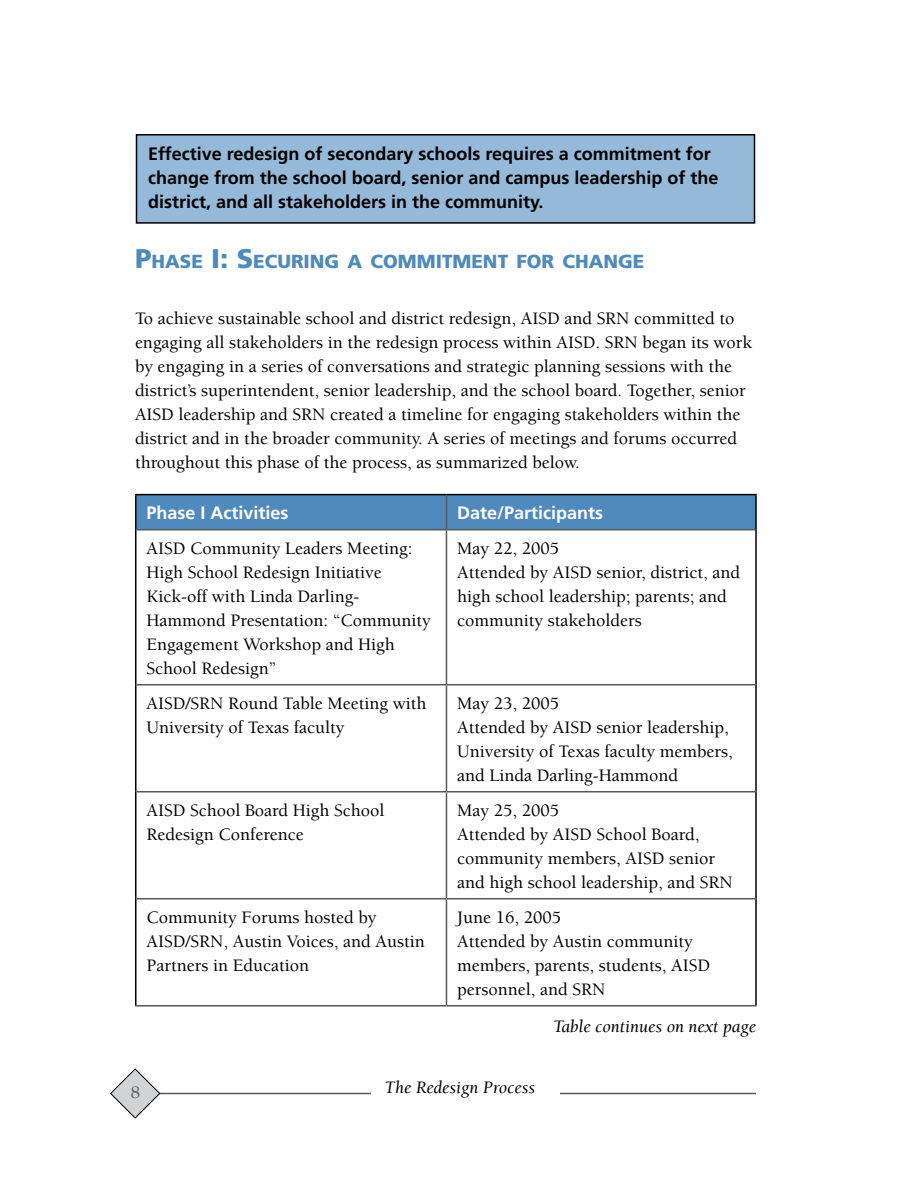
<style>
.page{position:relative;width:918px;height:1188px;background:#fff}
.page>*{position:absolute;margin:0;border:0;box-sizing:border-box;transform-origin:0 0}
.t1{font:900 18.9px "Frutiger LT Std";color:#4e8abe}
.t2{font:500 18px/24px "Berkeley";color:#000}
.t3{font:700 18px/24px "Frutiger LT Std";color:#000}
.t4{font:italic 18px "Berkeley";color:#000}
.t5{font:700 18px "Frutiger LT Std";color:#fff}
.t6{font:500 18px "Berkeley";color:#58595b}
.s1{font-size:27px}
</style>
<div class="page">
<hr style="left:154px;top:1093px;width:602px;height:1px;background:#58595b">
<svg style="left:110px;top:1068px;width:50px;height:51px"></svg>
<div style="left:371px;top:1076px;width:189px;height:31px;background:#fff"></div>
<div style="left:136px;top:495px;width:619px;height:34px;background:#4e8abe"></div>
<hr style="left:135px;top:494px;width:311px;height:1px;background:#000">
<hr style="left:135px;top:495px;width:1px;height:35px;background:#000">
<hr style="left:446px;top:494px;width:311px;height:1px;background:#000">
<hr style="left:755px;top:495px;width:2px;height:35px;background:#000">
<hr style="left:135px;top:530px;width:1px;height:155px;background:#000">
<hr style="left:755px;top:530px;width:2px;height:155px;background:#000">
<hr style="left:135px;top:685px;width:1px;height:107px;background:#000">
<hr style="left:755px;top:685px;width:2px;height:107px;background:#000">
<hr style="left:135px;top:792px;width:1px;height:107px;background:#000">
<hr style="left:755px;top:792px;width:2px;height:107px;background:#000">
<hr style="left:135px;top:899px;width:1px;height:106px;background:#000">
<hr style="left:755px;top:899px;width:2px;height:106px;background:#000">
<hr style="left:446px;top:495px;width:1px;height:34px;background:#58595b">
<hr style="left:136px;top:529px;width:310px;height:1px;background:#58595b">
<hr style="left:446px;top:529px;width:309px;height:1px;background:#58595b">
<hr style="left:446px;top:530px;width:1px;height:154px;background:#58595b">
<hr style="left:136px;top:684px;width:310px;height:1px;background:#58595b">
<hr style="left:446px;top:684px;width:309px;height:1px;background:#58595b">
<hr style="left:446px;top:685px;width:1px;height:106px;background:#58595b">
<hr style="left:136px;top:791px;width:310px;height:1px;background:#58595b">
<hr style="left:446px;top:791px;width:309px;height:1px;background:#58595b">
<hr style="left:446px;top:792px;width:1px;height:106px;background:#58595b">
<hr style="left:136px;top:898px;width:310px;height:2px;background:#58595b">
<hr style="left:446px;top:898px;width:309px;height:2px;background:#58595b">
<hr style="left:446px;top:900px;width:1px;height:105px;background:#58595b">
<hr style="left:135px;top:1005px;width:311px;height:2px;background:#58595b">
<hr style="left:446px;top:1005px;width:311px;height:2px;background:#58595b">
<div style="left:136px;top:135px;width:618px;height:88px;background:#95b9d8"></div>
<div style="left:136px;top:134px;width:619px;height:90px;border:2px solid #000"></div>
<p class="t3" style="left:148px;top:142px;width:572px">Effective redesign of secondary schools requires a commitment for change from the school board, senior and campus leadership of the district, and all stakeholders in the community.</p>
<p class="t1" style="left:135px;top:250px;width:511px"><span class="s1">P</span>HASE <span class="s1">I: S</span>ECURING A COMM ITMENT FOR CHANGE</p>
<p class="t2" style="left:135px;top:307px;width:619px">To achieve sustainable school and district redesign, AISD and SRN committed to engaging all stakeholders in the redesign process within AISD. SRN began its work by engaging in a series of conversations and strategic planning sessions with the district’s superintendent, senior leadership, and the school board. Together, senior AISD leadership and SRN created a timeline for engaging stakeholders within the district and in the broader community. A series of meetings and forums occurred throughout this phase of the process, as summarized below.</p>
<p class="t5" style="left:147px;top:502px;width:144px">Phase I Activities</p>
<p class="t5" style="left:457px;top:502px;width:148px">Date/Participants</p>
<p class="t2" style="left:147px;top:537px;width:286px">AISD Community Leaders Meeting:<br>High School Redesign Initiative<br>Kick-off with Linda Darling-<br>Hammond Presentation: “Community<br>Engagement Workshop and High<br>School Redesign”</p>
<p class="t2" style="left:457px;top:537px;width:284px">May 22, 2005<br>Attended by AISD senior, district, and high school leadership; parents; and community stakeholders</p>
<p class="t2" style="left:147px;top:692px;width:281px">AISD/SRN Round Table Meeting with<br>University of Texas faculty</p>
<p class="t2" style="left:457px;top:692px;width:277px">May 23, 2005<br>Attended by AISD senior leadership,<br>University of Texas faculty members, and Linda Darling-Hammond</p>
<p class="t2" style="left:147px;top:799px;width:240px">AISD School Board High School<br>Redesign Conference</p>
<p class="t2" style="left:457px;top:799px;width:277px">May 25, 2005<br>Attended by AISD School Board, community members, AISD senior and high school leadership, and SRN</p>
<p class="t2" style="left:147px;top:906px;width:280px">Community Forums hosted by<br>AISD/SRN, Austin Voices, and Austin<br>Partners in Education</p>
<p class="t2" style="left:457px;top:906px;width:254px">June 16, 2005<br>Attended by Austin community members, parents, students, AISD personnel, and SRN</p>
<p class="t6" style="left:131px;top:1083px;width:11px">8</p>
<p class="t4" style="left:385px;top:1078px;width:152px">The Redesign Process</p>
<p class="t4" style="left:553px;top:1017px;width:204px">Table continues on next page</p>
</div>
